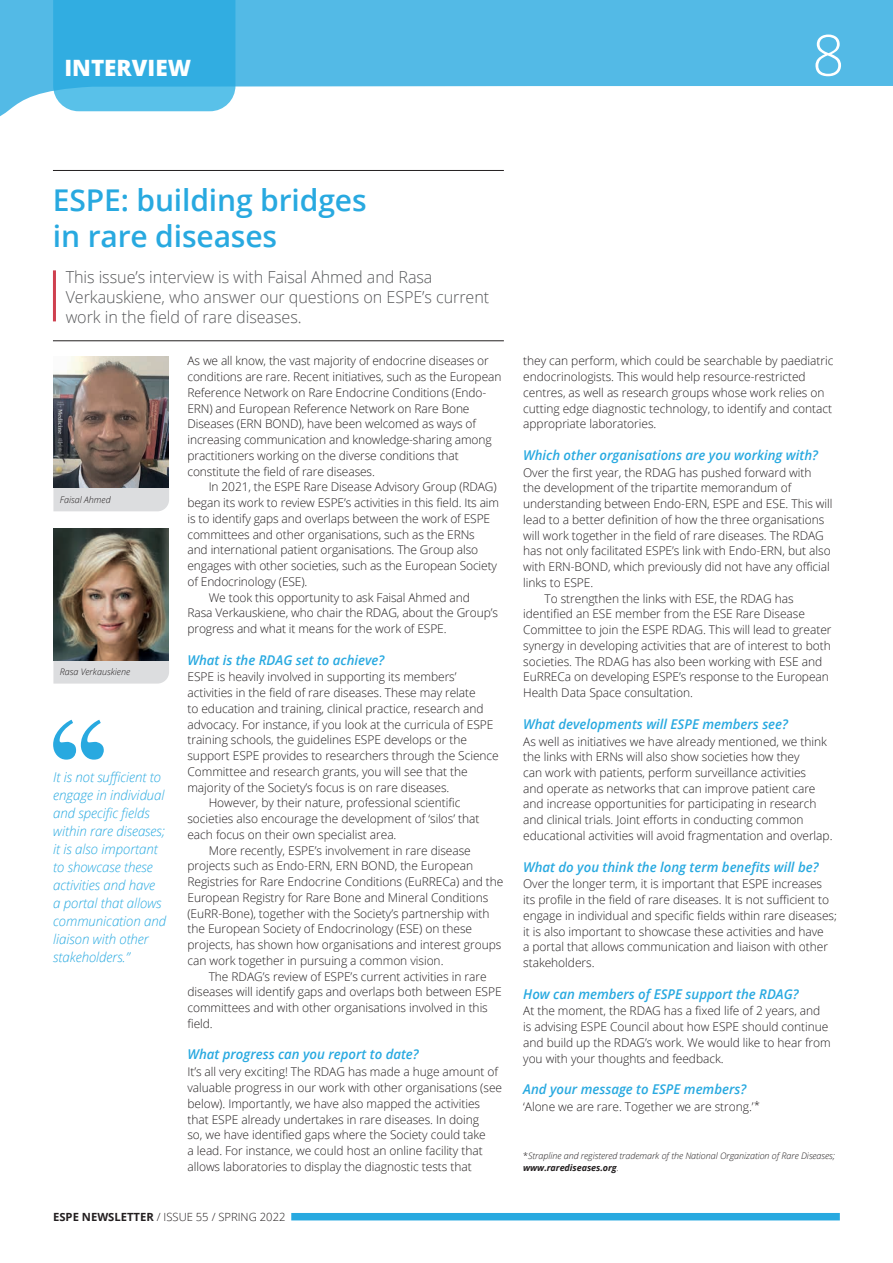
<style>
.page{position:relative;width:893px;height:1263px;background:#fff}
.page>*{position:absolute;margin:0;border:0;box-sizing:border-box;transform-origin:0 0}
.t1{font:300 56.7px "Open Sans";color:#fff}
.t2{font:600 30px/36px "Open Sans";letter-spacing:-.005em;color:#28a9e0}
.t3{font:800 22.5px "Open Sans";color:#fff}
.t4{font:300 16.5px/19.5px "Open Sans";letter-spacing:-.005em;color:#57585a}
.t5{font:italic 600 13.5px "Open Sans";color:#28a9e0}
.t6{font:italic 300 13.5px/18px "Open Sans";letter-spacing:-.005em;color:#28a9e0}
.t7{font:300 12px/15.8px "Open Sans";letter-spacing:-.005em;color:#231f20}
.t8{font:300 11.25px "Open Sans";color:#231f20}
.t9{font:italic 300 9px/12px "Open Sans";letter-spacing:-.005em;color:#231f20}
.s1{font-weight:700}
.s2{font-size:10.5px}
.s3{font-style:normal}
</style>
<div class="page">
<svg style="left:0;top:0;width:893px;height:117px;fill:#53bae6"></svg>
<div style="left:291px;top:1213px;width:549px;height:7px;background:#28a9e0"></div>
<hr style="left:53px;top:170px;width:451px;height:1px;background:#231f20">
<hr style="left:53px;top:340px;width:451px;height:1px;background:#231f20">
<div style="left:53px;top:488px;width:116px;height:23px;background:#dcdddf"></div>
<img style="left:53px;top:356px;width:115px;height:132px">
<hr style="left:53px;top:270px;width:3px;height:51px;background:#cf404f">
<svg style="left:53px;top:720px;width:51px;height:40px"></svg>
<svg style="left:53px;top:660px;width:116px;height:24px;background:#d7d7d9"></svg>
<img style="left:53px;top:528px;width:115px;height:132px">
<h3 class="t3" style="left:64px;top:51px;width:128px">INTERVIEW</h3>
<h1 class="t1" style="left:812px;top:16px;width:34px">8</h1>
<h2 class="t2" style="left:53px;top:181px;width:315px">ESPE: building bridges in rare diseases</h2>
<h3 class="t4" style="left:66px;top:267px;width:425px">This issue’s interview is with Faisal Ahmed and Rasa<br>Verkauskiene, who answer our questions on ESPE’s current work in the field of rare diseases.</h3>
<p class="t9" style="left:60px;top:493px;width:52px">Faisal Ahmed</p>
<p class="t9" style="left:60px;top:666px;width:72px">Rasa Verkauskiene</p>
<p class="t6" style="left:53px;top:767px;width:115px">It is not sufficient to engage in individual and specific fields within rare diseases; it is also important to showcase these activities and have<br>a portal that allows communication and liaison with other stakeholders.”</p>
<p class="t7" style="left:187px;top:353px;width:315px">As we all know, the vast majority of endocrine diseases or conditions are rare. Recent initiatives, such as the European Reference Network on Rare Endocrine Conditions (Endo-ERN) and European Reference Network on Rare Bone Diseases (ERN BOND), have been welcomed as ways of increasing communication and knowledge-sharing among practitioners working on the diverse conditions that constitute the field of rare diseases.</p>
<p class="t7" style="left:209px;top:479px;width:290px">In 2021, the ESPE Rare Disease Advisory Group (RDAG)</p>
<p class="t7" style="left:187px;top:494px;width:313px">began its work to review ESPE’s activities in this field. Its aim</p>
<p class="t7" style="left:187px;top:510px;width:304px">is to identify gaps and overlaps between the work of ESPE</p>
<p class="t7" style="left:187px;top:526px;width:289px">committees and other organisations, such as the ERNs</p>
<p class="t7" style="left:187px;top:542px;width:292px">and international patient organisations. The Group also</p>
<p class="t7" style="left:187px;top:557px;width:311px">engages with other societies, such as the European Society</p>
<p class="t7" style="left:187px;top:573px;width:121px">of Endocrinology (ESE).</p>
<p class="t7" style="left:209px;top:589px;width:263px">We took this opportunity to ask Faisal Ahmed and</p>
<p class="t7" style="left:187px;top:605px;width:312px">Rasa Verkauskiene, who chair the RDAG, about the Group’s</p>
<p class="t7" style="left:187px;top:620px;width:261px">progress and what it means for the work of ESPE.</p>
<p class="t5" style="left:187px;top:650px;width:198px">What is the RDAG set to achieve?</p>
<p class="t7" style="left:187px;top:669px;width:271px">ESPE is heavily involved in supporting its members’</p>
<p class="t7" style="left:187px;top:685px;width:290px">activities in the field of rare diseases. These may relate</p>
<p class="t7" style="left:187px;top:700px;width:298px">to education and training, clinical practice, research and</p>
<p class="t7" style="left:187px;top:716px;width:307px">advocacy. For instance, if you look at the curricula of ESPE</p>
<p class="t7" style="left:187px;top:732px;width:281px">training schools, the guidelines ESPE develops or the</p>
<p class="t7" style="left:187px;top:748px;width:313px">support ESPE provides to researchers through the Science</p>
<p class="t7" style="left:187px;top:763px;width:282px">Committee and research grants, you will see that the</p>
<p class="t7" style="left:187px;top:779px;width:263px">majority of the Society’s focus is on rare diseases.</p>
<p class="t7" style="left:209px;top:795px;width:253px">However, by their nature, professional scientific</p>
<p class="t7" style="left:187px;top:810px;width:294px">societies also encourage the development of ‘silos’ that</p>
<p class="t7" style="left:187px;top:826px;width:211px">each focus on their own specialist area.</p>
<p class="t7" style="left:209px;top:842px;width:264px">More recently, ESPE’s involvement in rare disease</p>
<p class="t7" style="left:187px;top:858px;width:287px">projects such as Endo-ERN, ERN BOND, the European</p>
<p class="t7" style="left:187px;top:873px;width:318px">Registries for Rare Endocrine Conditions (EuRRECa) and the</p>
<p class="t7" style="left:187px;top:889px;width:302px">European Registry for Rare Bone and Mineral Conditions</p>
<p class="t7" style="left:187px;top:905px;width:303px">(EuRR-Bone), together with the Society’s partnership with</p>
<p class="t7" style="left:187px;top:921px;width:286px">the European Society of Endocrinology (ESE) on these</p>
<p class="t7" style="left:187px;top:936px;width:315px">projects, has shown how organisations and interest groups</p>
<p class="t7" style="left:187px;top:952px;width:258px">can work together in pursuing a common vision.</p>
<p class="t7" style="left:209px;top:968px;width:279px">The RDAG’s review of ESPE’s current activities in rare</p>
<p class="t7" style="left:187px;top:984px;width:316px">diseases will identify gaps and overlaps both between ESPE</p>
<p class="t7" style="left:187px;top:999px;width:302px">committees and with other organisations involved in this</p>
<p class="t7" style="left:187px;top:1015px;width:27px">field.</p>
<p class="t5" style="left:187px;top:1045px;width:233px">What progress can you report to date?</p>
<p class="t7" style="left:187px;top:1064px;width:316px">It’s all very exciting! The RDAG has made a huge amount of valuable progress in our work with other organisations (see below). Importantly, we have also mapped the activities that ESPE already undertakes in rare diseases. In doing<br>so, we have identified gaps where the Society could take<br>a lead. For instance, we could host an online facility that allows laboratories to display the diagnostic tests that</p>
<p class="t8" style="left:53px;top:1209px;width:234px"><span class="s1">ESPE NEWSLETTER</span> / ISSUE 55 / SPRING 2022</p>
<p class="t7" style="left:523px;top:353px;width:312px">they can perform, which could be searchable by paediatric endocrinologists. This would help resource-restricted centres, as well as research groups whose work relies on cutting edge diagnostic technology, to identify and contact appropriate laboratories.</p>
<p class="t5" style="left:523px;top:446px;width:296px">Which other organisations are you working with?</p>
<p class="t7" style="left:523px;top:464px;width:290px">Over the first year, the RDAG has pushed forward with</p>
<p class="t7" style="left:523px;top:480px;width:270px">the development of the tripartite memorandum of</p>
<p class="t7" style="left:523px;top:496px;width:311px">understanding between Endo-ERN, ESPE and ESE. This will</p>
<p class="t7" style="left:523px;top:511px;width:303px">lead to a better definition of how the three organisations</p>
<p class="t7" style="left:523px;top:527px;width:302px">will work together in the field of rare diseases. The RDAG</p>
<p class="t7" style="left:523px;top:543px;width:309px">has not only facilitated ESPE’s link with Endo-ERN, but also</p>
<p class="t7" style="left:523px;top:559px;width:308px">with ERN-BOND, which previously did not have any official</p>
<p class="t7" style="left:523px;top:574px;width:72px">links to ESPE.</p>
<p class="t7" style="left:544px;top:590px;width:251px">To strengthen the links with ESE, the RDAG has</p>
<p class="t7" style="left:523px;top:606px;width:283px">identified an ESE member from the ESE Rare Disease</p>
<p class="t7" style="left:523px;top:621px;width:310px">Committee to join the ESPE RDAG. This will lead to greater</p>
<p class="t7" style="left:523px;top:637px;width:309px">synergy in developing activities that are of interest to both</p>
<p class="t7" style="left:523px;top:653px;width:300px">societies. The RDAG has also been working with ESE and</p>
<p class="t7" style="left:523px;top:669px;width:307px">EuRRECa on developing ESPE’s response to the European</p>
<p class="t7" style="left:523px;top:684px;width:171px">Health Data Space consultation.</p>
<p class="t5" style="left:523px;top:714px;width:266px">What developments will ESPE members see?</p>
<p class="t7" style="left:523px;top:733px;width:311px">As well as initiatives we have already mentioned, we think the links with ERNs will also show societies how they<br>can work with patients, perform surveillance activities<br>and operate as networks that can improve patient care and increase opportunities for participating in research and clinical trials. Joint efforts in conducting common educational activities will avoid fragmentation and overlap.</p>
<p class="t5" style="left:523px;top:857px;width:297px">What do you think the long term benefits will be?</p>
<p class="t7" style="left:523px;top:876px;width:315px">Over the longer term, it is important that ESPE increases its profile in the field of rare diseases. It is not sufficient to engage in individual and specific fields within rare diseases; it is also important to showcase these activities and have<br>a portal that allows communication and liaison with other stakeholders.</p>
<p class="t5" style="left:523px;top:984px;width:277px">How can members of ESPE support the RDAG?</p>
<p class="t7" style="left:523px;top:1003px;width:309px">At the moment, the RDAG has a fixed life of 2 years, and is advising ESPE Council about how ESPE should continue and build up the RDAG’s work. We would like to hear from you with your thoughts and feedback.</p>
<p class="t5" style="left:523px;top:1080px;width:225px">And your message to ESPE members?</p>
<p class="t7" style="left:523px;top:1098px;width:238px">‘Alone we are rare. Together we are strong.’<span class="s2">*</span></p>
<p class="t9" style="left:523px;top:1149px;width:313px"><span class="s3">*</span>Strapline and registered trademark of the National Organization of Rare Diseases; <span class="s1">www.rarediseases.org</span>.</p>
</div>
